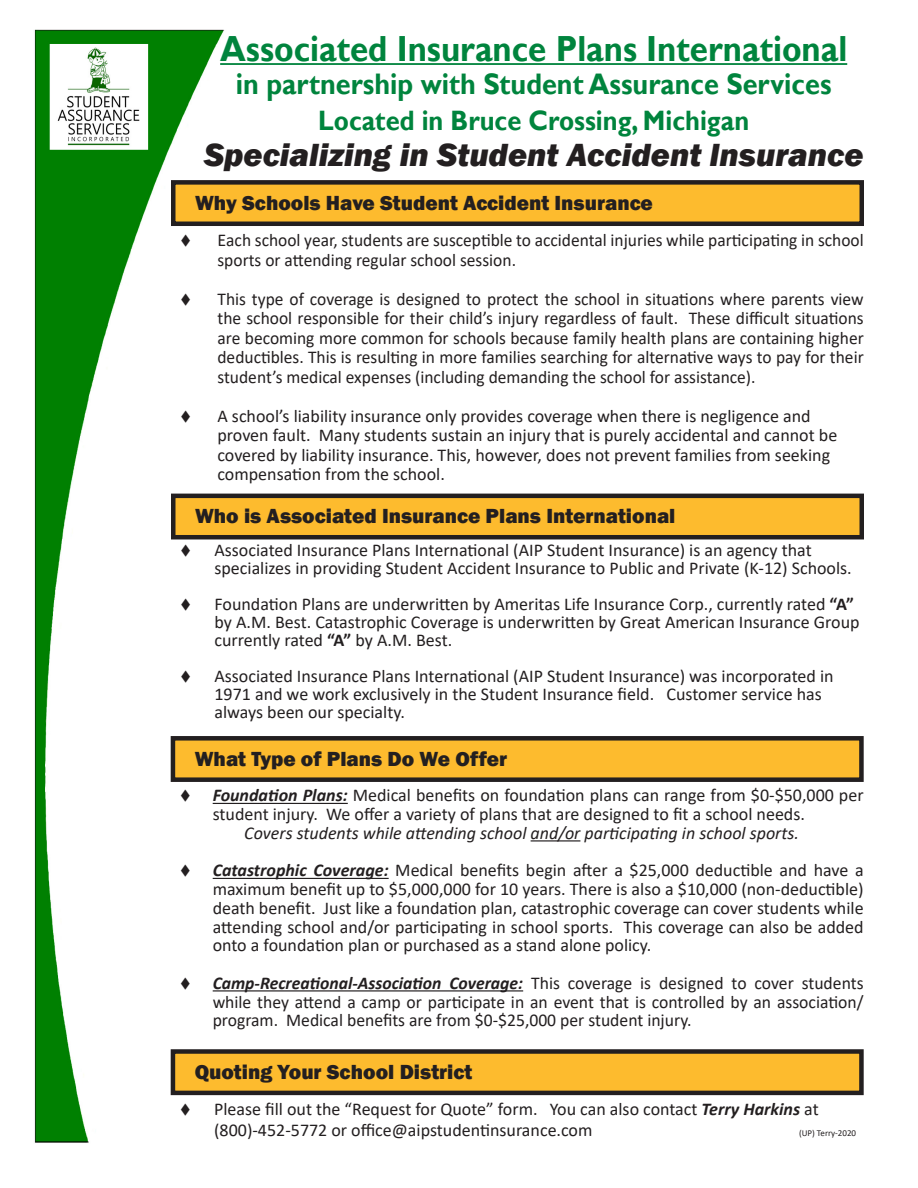
<style>
.page{position:relative;width:918px;height:1188px;background:#fff}
.page>*{position:absolute;margin:0;border:0;box-sizing:border-box;transform-origin:0 0}
.t1{font:700 36.3px "Gill Sans";color:#00843d;scale:.91 1}
.t2{font:italic 800 33px "Franklin Gothic";color:#231f20}
.t3{font:700 29.7px "Gill Sans";color:#00843d;scale:.91 1}
.t4{font:700 28.05px "Gill Sans";color:#00843d;scale:.91 1}
.t5{font:800 21px "Franklin Gothic";color:#231f20}
.t6{font:18px/19.5px "Calibri";color:#231f20}
.t7{font:italic 18px "Calibri";color:#231f20}
.t8{font:9px "Calibri";color:#231f20}
.s1{font-weight:700}
.s2{font-weight:700;font-style:italic}
</style>
<div class="page">
<img style="left:34px;top:29px;width:201px;height:1114px">
<hr style="left:220px;top:63px;width:627px;height:2px;background:#00843d">
<div style="left:173px;top:496px;width:689px;height:41px;background:#fdbb2e"></div>
<div style="left:171px;top:494px;width:693px;height:45px;border:4px solid #231f20"></div>
<div style="left:173px;top:182px;width:689px;height:42px;background:#fdbb2e"></div>
<div style="left:171px;top:180px;width:693px;height:46px;border:4px solid #231f20"></div>
<div style="left:173px;top:738px;width:688px;height:42px;background:#fdbb2e"></div>
<div style="left:171px;top:736px;width:693px;height:46px;border:4px solid #231f20"></div>
<div style="left:173px;top:1051px;width:688px;height:42px;background:#fdbb2e"></div>
<div style="left:171px;top:1049px;width:693px;height:46px;border:4px solid #231f20"></div>
<hr style="left:213px;top:803px;width:135px;height:1px;background:#231f20">
<hr style="left:531px;top:840px;width:49px;height:2px;background:#231f20">
<hr style="left:213px;top:878px;width:176px;height:1px;background:#231f20">
<hr style="left:213px;top:990px;width:310px;height:2px;background:#231f20">
<p class="t1" style="left:220px;top:27px;width:691px">Associated Insurance Plans International</p>
<p class="t3" style="left:236px;top:66px;width:656px">in partnership with Student Assurance Services</p>
<p class="t4" style="left:318px;top:103px;width:475px">Located in Bruce Crossing, Michigan</p>
<p class="t2" style="left:204px;top:133px;width:661px">Specializing in Student Accident Insurance</p>
<p class="t5" style="left:195px;top:189px;width:459px">Why Schools Have Student Accident Insurance</p>
<p class="t6" style="left:218px;top:230px;width:648px;text-indent:-38px">▼ Each school year, students are susceptible to accidental injuries while participating in school sports or attending regular school session.</p>
<p class="t6" style="left:218px;top:288px;width:648px;text-align:justify;text-indent:-38px">▼ This type of coverage is designed to protect the school in situations where parents view the school responsible for their child’s injury regardless of fault. These difficult situations are becoming more common for schools because family health plans are containing higher deductibles. This is resulting in more families searching for alternative ways to pay for their student’s medical expenses (including demanding the school for assistance).</p>
<p class="t6" style="left:218px;top:405px;width:621px;text-indent:-38px">▼ A school’s liability insurance only provides coverage when there is negligence and proven fault. Many students sustain an injury that is purely accidental and cannot be covered by liability insurance. This, however, does not prevent families from seeking compensation from the school.</p>
<p class="t5" style="left:195px;top:503px;width:482px">Who is Associated Insurance Plans International</p>
<p class="t6" style="left:214px;top:540px;width:639px;line-height:18px;text-indent:-34px">▼ Associated Insurance Plans International (AIP Student Insurance) is an agency that specializes in providing Student Accident Insurance to Public and Private (K-12) Schools.</p>
<p class="t6" style="left:214px;top:594px;width:647px;line-height:18px;text-indent:-34px">▼ Foundation Plans are underwritten by Ameritas Life Insurance Corp., currently rated <span class="s1">“A” </span>by A.M. Best. Catastrophic Coverage is underwritten by Great American Insurance Group currently rated <span class="s1">“A”</span> by A.M. Best.</p>
<p class="t6" style="left:214px;top:666px;width:621px;line-height:18px;text-indent:-34px">▼ Associated Insurance Plans International (AIP Student Insurance) was incorporated in<br>1971 and we work exclusively in the Student Insurance field. Customer service has always been our specialty.</p>
<p class="t5" style="left:195px;top:745px;width:314px">What Type of Plans Do We Offer</p>
<p class="t6" style="left:213px;top:786px;width:652px;line-height:18.8px;text-indent:-33px">▼ <span class="s2">Foundation Plans:</span> Medical benefits on foundation plans can range from $0-$50,000 per student injury. We offer a variety of plans that are designed to fit a school needs.</p>
<p class="t7" style="left:244px;top:820px;width:556px">Covers students while attending school and/or participating in school sports.</p>
<p class="t6" style="left:213px;top:861px;width:653px;line-height:18.8px;text-align:justify;text-indent:-33px">▼ <span class="s2">Catastrophic Coverage:</span> Medical benefits begin after a $25,000 deductible and have a maximum benefit up to $5,000,000 for 10 years. There is also a $10,000 (non-deductible) death benefit. Just like a foundation plan, catastrophic coverage can cover students while attending school and/or participating in school sports. This coverage can also be added onto a foundation plan or purchased as a stand alone policy.</p>
<p class="t6" style="left:213px;top:973px;width:652px;line-height:18.8px;text-align:justify;text-indent:-33px">▼ <span class="s2">Camp-Recreational-Association Coverage:</span> This coverage is designed to cover students while they attend a camp or participate in an event that is controlled by an association/ program. Medical benefits are from $0-$25,000 per student injury.</p>
<p class="t5" style="left:195px;top:1058px;width:279px">Quoting Your School District</p>
<p class="t6" style="left:214px;top:1098px;width:606px;line-height:21px;text-indent:-34px">▼ Please fill out the “Request for Quote” form. You can also contact <span class="s2">Terry Harkins</span> at (800)-452-5772 or office@aipstudentinsurance.com</p>
<p class="t8" style="left:799px;top:1126px;width:59px">(UP) Terry-2020</p>
</div>
